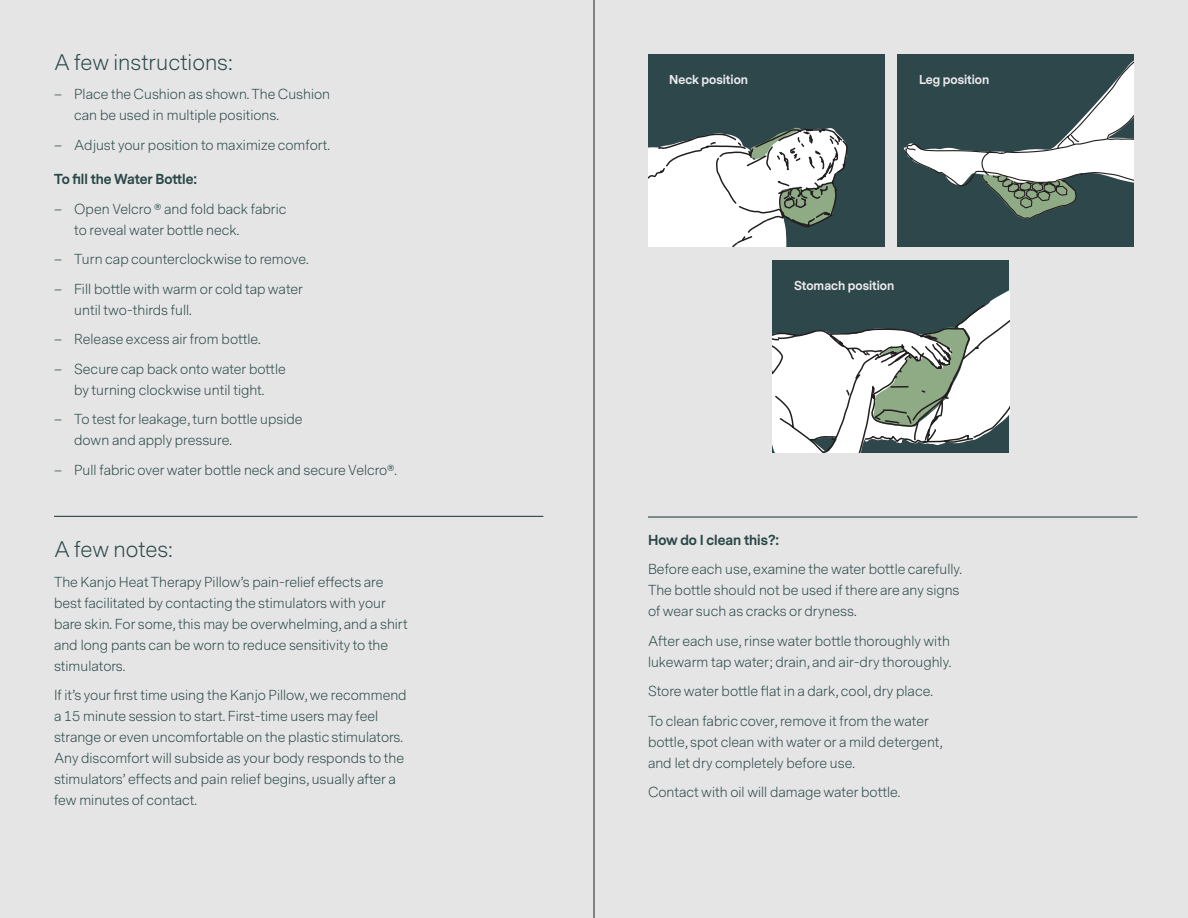
<style>
.page{position:relative;width:1188px;height:918px;background:#e5e5e5}
.page>*{position:absolute;margin:0;border:0;box-sizing:border-box;transform-origin:0 0}
.Instructions{font:300 21px "Messina Sans";color:#2a4748}
.Notes{font:300 21px "Messina Sans";color:#2a4748}
.Body{font:300 13.5px/21px "Messina Sans";color:#2a4748}
.Body-2{font:700 13.5px "Messina Sans";color:#2a4748}
.Clean{font:700 13.5px "Messina Sans";color:#2a4748}
.Instructions-2{font:700 12px "Messina Sans";color:#ebebec}
</style>
<div class="page">
<hr style="left:594px;top:0;width:1px;height:918px;background:#231f20">
<div style="left:648px;top:54px;width:236px;height:192px;background:#2e474a"></div>
<svg style="left:648px;top:127px;width:200px;height:119px"></svg>
<div style="left:898px;top:54px;width:236px;height:192px;background:#2e474a"></div>
<svg style="left:903px;top:60px;width:231px;height:159px"></svg>
<div style="left:773px;top:260px;width:236px;height:192px;background:#2e474a"></div>
<svg style="left:773px;top:290px;width:236px;height:162px"></svg>
<hr style="left:54px;top:516px;width:489px;height:1px;background:#2a4748">
<hr style="left:648px;top:516px;width:489px;height:2px;background:#2a4748">
<p class="Instructions" style="left:54px;top:48px;width:180px">A few instructions:</p>
<p class="Body" style="left:74px;top:84px;width:257px;text-indent:-20px">– Place the Cushion as shown. The Cushion can be used in multiple positions.</p>
<p class="Body" style="left:54px;top:135px;width:278px">– Adjust your position to maximize comfort.</p>
<p class="Body-2" style="left:54px;top:170px;width:145px">To fill the Water Bottle:</p>
<p class="Body" style="left:74px;top:199px;width:214px;text-indent:-20px">– Open Velcro ® and fold back fabric to reveal water bottle neck.</p>
<p class="Body" style="left:54px;top:249px;width:256px">– Turn cap counterclockwise to remove.</p>
<p class="Body" style="left:74px;top:279px;width:230px;text-indent:-20px">– Fill bottle with warm or cold tap water until two-thirds full.</p>
<p class="Body" style="left:54px;top:329px;width:208px">– Release excess air from bottle.</p>
<p class="Body" style="left:54px;top:359px;width:233px;text-align:center">– Secure cap back onto water bottle by turning clockwise until tight.</p>
<p class="Body" style="left:74px;top:409px;width:230px;text-indent:-20px">– To test for leakage, turn bottle upside down and apply pressure.</p>
<p class="Body" style="left:54px;top:460px;width:344px">– Pull fabric over water bottle neck and secure Velcro®.</p>
<p class="Notes" style="left:54px;top:536px;width:120px">A few notes:</p>
<p class="Body" style="left:54px;top:572px;width:355px">The Kanjo Heat Therapy Pillow’s pain-relief effects are best facilitated by contacting the stimulators with your bare skin. For some, this may be overwhelming, and a shirt and long pants can be worn to reduce sensitivity to the stimulators.</p>
<p class="Body" style="left:54px;top:685px;width:354px">If it’s your first time using the Kanjo Pillow, we recommend a 15 minute session to start. First-time users may feel strange or even uncomfortable on the plastic stimulators.<br>Any discomfort will subside as your body responds to the stimulators’ effects and pain relief begins, usually after a few minutes of contact.</p>
<p class="Instructions-2" style="left:669px;top:71px;width:80px">Neck position</p>
<p class="Instructions-2" style="left:919px;top:71px;width:72px">Leg position</p>
<p class="Instructions-2" style="left:794px;top:277px;width:102px">Stomach position</p>
<p class="Clean" style="left:648px;top:530px;width:132px">How do I clean this?:</p>
<p class="Body" style="left:648px;top:559px;width:316px">Before each use, examine the water bottle carefully.<br>The bottle should not be used if there are any signs of wear such as cracks or dryness.</p>
<p class="Body" style="left:648px;top:631px;width:305px">After each use, rinse water bottle thoroughly with lukewarm tap water; drain, and air-dry thoroughly.</p>
<p class="Body" style="left:648px;top:681px;width:286px">Store water bottle flat in a dark, cool, dry place.</p>
<p class="Body" style="left:648px;top:711px;width:296px">To clean fabric cover, remove it from the water bottle, spot clean with water or a mild detergent, and let dry completely before use.</p>
<p class="Body" style="left:648px;top:782px;width:254px">Contact with oil will damage water bottle.</p>
</div>
